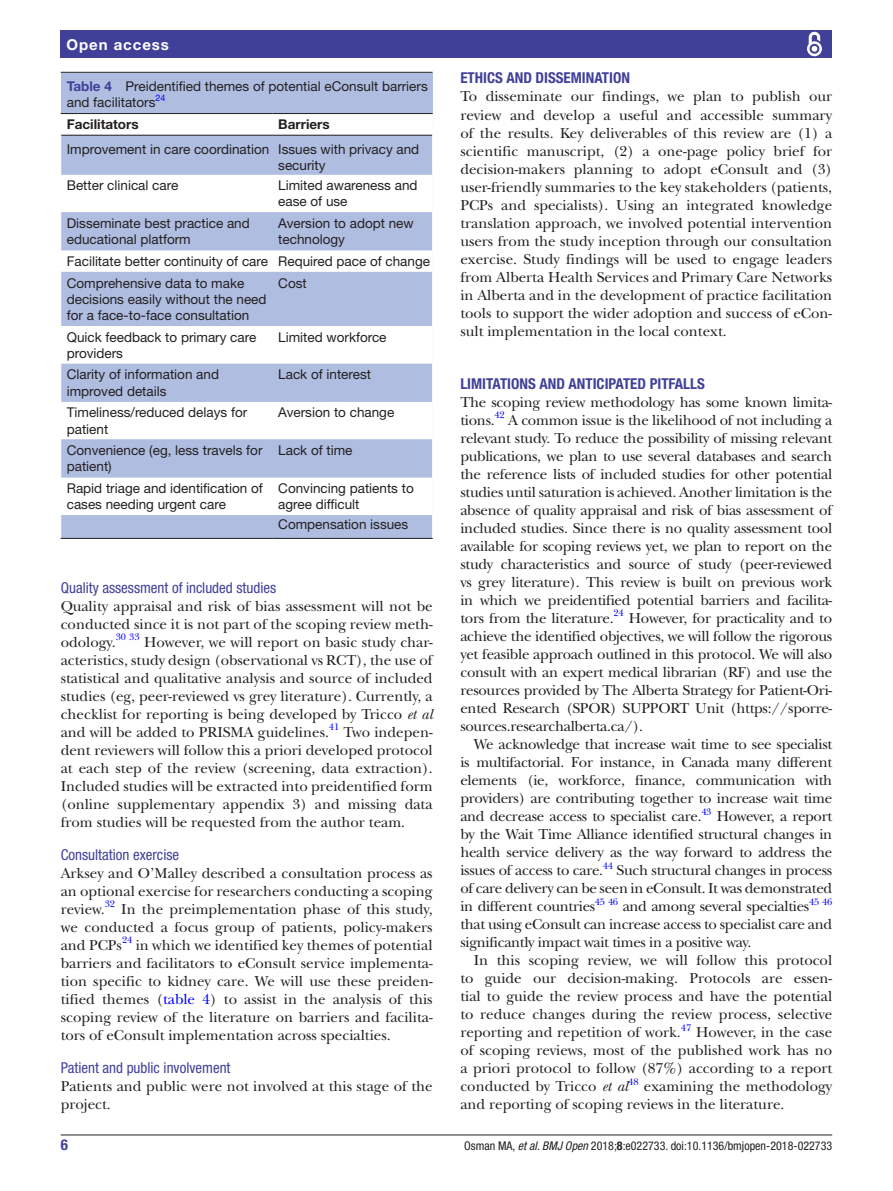
<style>
.page{position:relative;width:893px;height:1191px;background:#fff}
.page>*{position:absolute;margin:0;border:0;box-sizing:border-box;transform-origin:0 0}
.t1{font:15px/18px "New Baskerville";color:#231f20;text-align:justify}
.t2{font:15px/18px "New Baskerville";letter-spacing:-.02em;color:#231f20}
.t3{font:condensed 15px "Helvetica Neue LT Std";color:#414099}
.t4{font:700 condensed 15px "Helvetica Neue LT Std";color:#414099}
.t5{font:700 15px "Helvetica Neue LT Std";letter-spacing:.065em;color:#fff}
.t6{font:13.5px/16.2px "Helvetica Neue LT Std";color:#231f20}
.t7{font:700 13.5px "Helvetica Neue LT Std";color:#231f20}
.t8{font:condensed 12px "Helvetica Neue LT Std";color:#231f20}
.t9{font:9.9px "New Baskerville";color:#00f}
.s1{font-weight:700;color:#414099}
.s2{font-style:italic}
.s3{color:#00f}
.s4{font-weight:700}
</style>
<div class="page">
<hr style="left:61px;top:1134px;width:771px;height:1px;background:#231f20">
<div style="left:61px;top:31px;width:771px;height:27px;background:#414099"></div>
<svg style="left:807px;top:31px;width:15px;height:26px"></svg>
<div style="left:61px;top:73px;width:372px;height:466px;background:#afbde1"></div>
<hr style="left:61px;top:72px;width:372px;height:1px;background:#231f20">
<svg style="left:61px;top:114px;width:371px;height:21px;background:#fbfbfb"></svg>
<svg style="left:61px;top:136px;width:371px;height:402px"></svg>
<hr style="left:61px;top:113px;width:211px;height:1px;background:#231f20">
<hr style="left:61px;top:135px;width:211px;height:1px;background:#231f20">
<hr style="left:272px;top:113px;width:161px;height:1px;background:#231f20">
<hr style="left:272px;top:135px;width:160px;height:1px;background:#231f20">
<hr style="left:61px;top:538px;width:211px;height:1px;background:#231f20">
<hr style="left:272px;top:538px;width:161px;height:1px;background:#231f20">
<svg style="left:432px;top:114px;width:1px;height:21px"></svg>
<hr style="left:432px;top:135px;width:1px;height:39px;background:#fff">
<hr style="left:432px;top:174px;width:1px;height:38px;background:#fff">
<hr style="left:432px;top:212px;width:1px;height:38px;background:#fff">
<svg style="left:432px;top:250px;width:1px;height:22px"></svg>
<hr style="left:432px;top:272px;width:1px;height:54px;background:#fff">
<hr style="left:432px;top:326px;width:1px;height:38px;background:#fff">
<hr style="left:432px;top:364px;width:1px;height:38px;background:#fff">
<hr style="left:432px;top:402px;width:1px;height:37px;background:#fff">
<hr style="left:432px;top:439px;width:1px;height:38px;background:#fff">
<hr style="left:432px;top:477px;width:1px;height:38px;background:#fff">
<svg style="left:432px;top:515px;width:1px;height:23px"></svg>
<p class="t5" style="left:66px;top:35px;width:104px">Open access</p>
<p class="t6" style="left:67px;top:77px;width:363px"><span class="s1">Table 4</span> Preidentified themes of potential eConsult barriers and facilitators<sup>24</sup></p>
<p class="t7" style="left:67px;top:116px;width:73px">Facilitators</p>
<p class="t7" style="left:278px;top:116px;width:53px">Barriers</p>
<p class="t6" style="left:278px;top:141px;width:143px;text-indent:-212px">Improvement in care coordination Issues with privacy and security</p>
<p class="t6" style="left:67px;top:177px;width:113px">Better clinical care</p>
<p class="t6" style="left:278px;top:177px;width:141px">Limited awareness and ease of use</p>
<p class="t6" style="left:67px;top:215px;width:185px">Disseminate best practice and educational platform</p>
<p class="t6" style="left:278px;top:215px;width:137px">Aversion to adopt new technology</p>
<p class="t6" style="left:67px;top:250px;width:365px;line-height:21.6px">Facilitate better continuity of care Required pace of change<br>Comprehensive data to make</p>
<p class="t6" style="left:67px;top:291px;width:201px">decisions easily without the need for a face-to-face consultation</p>
<p class="t6" style="left:278px;top:274px;width:30px">Cost</p>
<p class="t6" style="left:67px;top:328px;width:191px">Quick feedback to primary care providers</p>
<p class="t6" style="left:278px;top:328px;width:110px">Limited workforce</p>
<p class="t6" style="left:67px;top:366px;width:154px">Clarity of information and improved details</p>
<p class="t6" style="left:278px;top:366px;width:94px">Lack of interest</p>
<p class="t6" style="left:67px;top:404px;width:182px">Timeliness/reduced delays for patient</p>
<p class="t6" style="left:278px;top:404px;width:118px">Aversion to change</p>
<p class="t6" style="left:67px;top:442px;width:197px">Convenience (eg, less travels for patient)</p>
<p class="t6" style="left:278px;top:442px;width:76px">Lack of time</p>
<p class="t6" style="left:67px;top:480px;width:198px">Rapid triage and identification of cases needing urgent care</p>
<p class="t6" style="left:278px;top:480px;width:137px">Convincing patients to agree difficult</p>
<p class="t6" style="left:278px;top:516px;width:132px">Compensation issues</p>
<p class="t3" style="left:61px;top:578px;width:217px">Quality assessment of included studies</p>
<p class="t1" style="left:61px;top:597px;width:373px">Quality appraisal and risk of bias assessment will not be conducted since it is not part of the scoping review meth&shy;odology.</p>
<p class="t9" style="left:116px;top:631px;width:25px">30 33</p>
<p class="t1" style="left:61px;top:633px;width:373px;text-indent:83px">However, we will report on basic study char&shy;acteristics, study design (observational vs RCT), the use of statistical and qualitative analysis and source of included studies (eg, peer-reviewed vs grey literature). Currently, a checklist for reporting is being developed by Tricco <span class="s2">et al </span>and will be added to PRISMA guidelines.</p>
<p class="t9" style="left:329px;top:721px;width:12px">41</p>
<p class="t1" style="left:61px;top:723px;width:373px;text-indent:283px">Two indepen&shy;dent reviewers will follow this a priori developed protocol at each step of the review (screening, data extraction).<br>Included studies will be extracted into preidentified form (online supplementary appendix 3) and missing data from studies will be requested from the author team.</p>
<p class="t3" style="left:61px;top:846px;width:120px">Consultation exercise</p>
<p class="t1" style="left:61px;top:864px;width:373px">Arksey and O’Malley described a consultation process as an optional exercise for researchers conducting a scoping review.</p>
<p class="t9" style="left:105px;top:898px;width:12px">32</p>
<p class="t1" style="left:61px;top:900px;width:373px;text-indent:61px">In the preimplementation phase of this study, we conducted a focus group of patients, policy-makers and PCPs</p>
<p class="t9" style="left:122px;top:934px;width:12px">24</p>
<p class="t1" style="left:61px;top:936px;width:373px;text-indent:75px">in which we identified key themes of potential barriers and facilitators to eConsult service implementa&shy;tion specific to kidney care. We will use these preiden&shy;tified themes (<span class="s3">table 4</span>) to assist in the analysis of this scoping review of the literature on barriers and facilita&shy;tors of eConsult implementation across specialties.</p>
<p class="t3" style="left:61px;top:1059px;width:171px">Patient and public involvement</p>
<p class="t1" style="left:61px;top:1077px;width:373px">Patients and public were not involved at this stage of the project.</p>
<p class="t4" style="left:460px;top:69px;width:171px">ETHICS AND DISSEMI NATION</p>
<p class="t1" style="left:460px;top:88px;width:373px">To disseminate our findings, we plan to publish our review and develop a useful and accessible summary of the results. Key deliverables of this review are (1) a scientific manuscript, (2) a one-page policy brief for decision-makers planning to adopt eConsult and (3) user-friendly summaries to the key stakeholders (patients, PCPs and specialists). Using an integrated knowledge translation approach, we involved potential intervention users from the study inception through our consultation exercise. Study findings will be used to engage leaders from Alberta Health Services and Primary Care Networks in Alberta and in the development of practice facilitation tools to support the wider adoption and success of eCon&shy;sult implementation in the local context.</p>
<p class="t4" style="left:460px;top:375px;width:8px">LIMI</p>
<p class="t4" style="left:486px;top:375px;width:220px">TATIONS AND ANTICI PATED PITFALLS</p>
<p class="t1" style="left:460px;top:393px;width:373px">The scoping review methodology has some known limita&shy;tions.<sup>42</sup> A common issue is the likelihood of not including a relevant study. To reduce the possibility of missing relevant publications, we plan to use several databases and search the reference lists of included studies for other potential studies until saturation is achieved. Another limitation is the absence of quality appraisal and risk of bias assessment of included studies. Since there is no quality assessment tool available for scoping reviews yet, we plan to report on the study characteristics and source of study (peer-reviewed vs grey literature). This review is built on previous work in which we preidentified potential barriers and facilita&shy;tors from the literature.<sup>24</sup> However, for practicality and to achieve the identified objectives, we will follow the rigorous yet feasible approach outlined in this protocol. We will also consult with an expert medical librarian (RF) and use the resources provided by The Alberta Strategy for Patient-Ori&shy;ented Research (SPOR) SUPPORT Unit (https://sporre&shy;sources.researchalberta.ca/).</p>
<p class="t1" style="left:460px;top:735px;width:373px;text-indent:14px">We acknowledge that increase wait time to see specialist is multifactorial. For instance, in Canada many different elements (ie, workforce, finance, communication with providers) are contributing together to increase wait time and decrease access to specialist care.<sup>43</sup> However, a report by the Wait Time Alliance identified structural changes in health service delivery as the way forward to address the issues of access to care.</p>
<p class="t9" style="left:603px;top:859px;width:12px">44</p>
<p class="t1" style="left:460px;top:861px;width:373px;text-indent:156px">Such structural changes in process of care delivery can be seen in eConsult. It was demonstrated in different countries</p>
<p class="t9" style="left:595px;top:895px;width:25px">45 46</p>
<p class="t2" style="left:623px;top:897px;width:188px">and among several specialties</p>
<p class="t9" style="left:809px;top:895px;width:25px">45 46</p>
<p class="t2" style="left:460px;top:915px;width:373px">that using eConsult can increase access to specialist care and significantly impact wait times in a positive way.</p>
<p class="t1" style="left:460px;top:951px;width:373px;text-indent:14px">In this scoping review, we will follow this protocol to guide our decision-making. Protocols are essen&shy;tial to guide the review process and have the potential to reduce changes during the review process, selective reporting and repetition of work.</p>
<p class="t9" style="left:681px;top:1021px;width:12px">47</p>
<p class="t1" style="left:460px;top:1023px;width:373px;text-indent:236px">However, in the case of scoping reviews, most of the published work has no a priori protocol to follow (87%) according to a report conducted by Tricco <span class="s2">et al</span></p>
<p class="t9" style="left:628px;top:1075px;width:12px">48</p>
<p class="t1" style="left:460px;top:1077px;width:373px;text-indent:184px">examining the methodology and reporting of scoping reviews in the literature.</p>
<p class="t4" style="left:61px;top:1135px;width:9px">6</p>
<p class="t8" style="left:464px;top:1138px;width:370px">Osman MA, <span class="s2">et al</span>. <span class="s2">BMJ Open</span> 2018;<span class="s4">8</span>:e022733. doi:10.1136/bmjopen-2018-022733</p>
</div>
